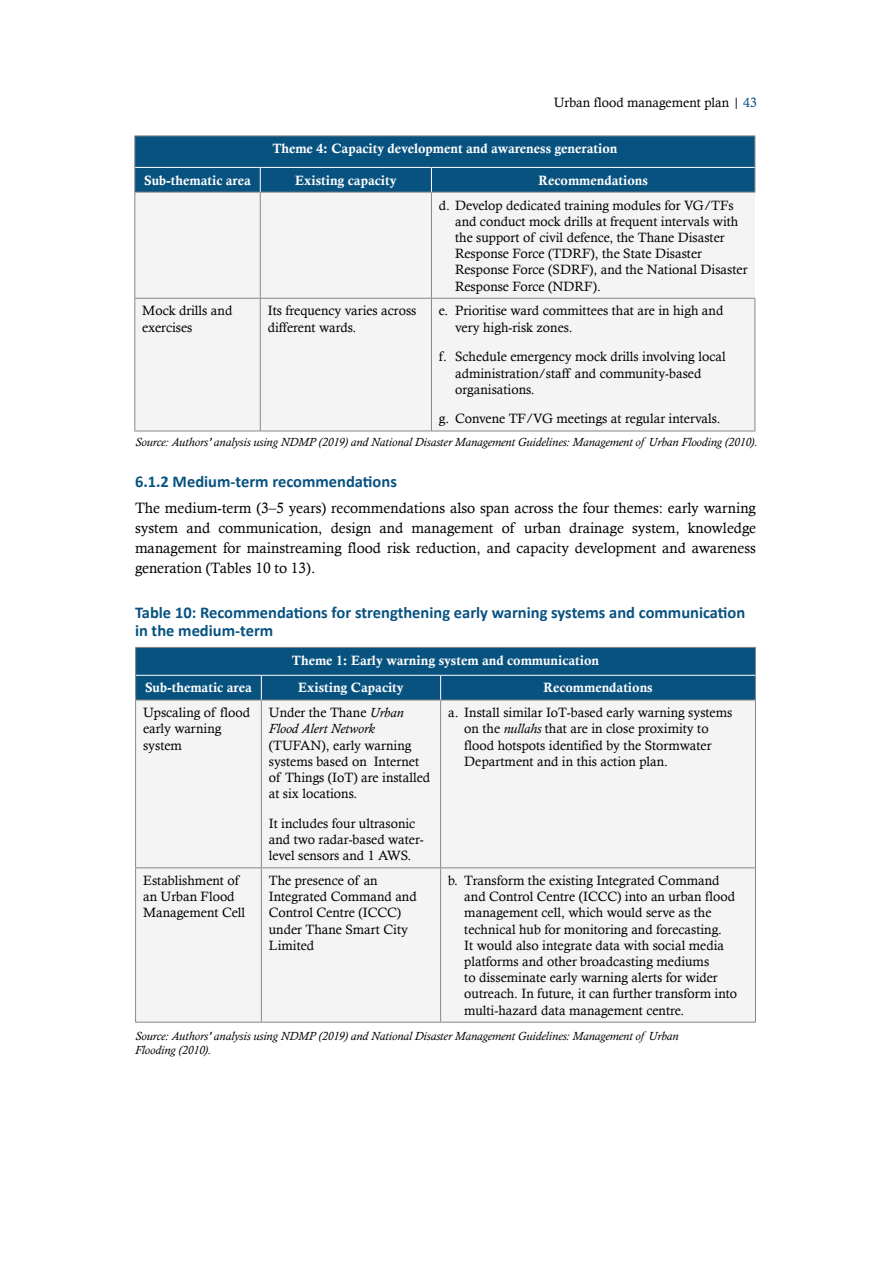
<style>
.page{position:relative;width:891px;height:1269px;background:#fff}
.page>*{position:absolute;margin:0;border:0;box-sizing:border-box;transform-origin:0 0}
.t1{font:700 16.5px/18px "Calibri";color:#085280}
.t2{font:15px/20.2px "Calisto";color:#000;text-align:justify}
.t3{font:13.5px/16.2px "Calisto";color:#000}
.t4{font:13.5px "Calis MT Bol";color:#fff}
.t5{font:italic 13.5px/16.2px "Calisto";color:#000}
.t6{font:italic 12px/14.4px "Calisto";color:#000}
.s1{color:#085280}
.s2{font-style:normal}
.s3{font-style:italic}
</style>
<div class="page">
<div style="left:135px;top:193px;width:620px;height:238px;background:#f4f4f4"></div>
<hr style="left:134px;top:192px;width:126px;height:1px;background:#878787">
<hr style="left:134px;top:193px;width:1px;height:105px;background:#878787">
<hr style="left:260px;top:192px;width:171px;height:1px;background:#878787">
<hr style="left:260px;top:193px;width:1px;height:105px;background:#878787">
<hr style="left:431px;top:192px;width:324px;height:1px;background:#878787">
<hr style="left:431px;top:193px;width:1px;height:105px;background:#878787">
<hr style="left:134px;top:298px;width:126px;height:1px;background:#878787">
<hr style="left:134px;top:299px;width:1px;height:132px;background:#878787">
<hr style="left:260px;top:298px;width:171px;height:1px;background:#878787">
<hr style="left:260px;top:299px;width:1px;height:132px;background:#878787">
<hr style="left:431px;top:298px;width:324px;height:1px;background:#878787">
<hr style="left:431px;top:299px;width:1px;height:132px;background:#878787">
<hr style="left:755px;top:299px;width:1px;height:132px;background:#878787">
<hr style="left:134px;top:431px;width:126px;height:1px;background:#878787">
<hr style="left:260px;top:431px;width:171px;height:1px;background:#878787">
<hr style="left:431px;top:431px;width:324px;height:1px;background:#878787">
<div style="left:134px;top:136px;width:622px;height:56px;background:#085280"></div>
<hr style="left:135px;top:167px;width:125px;height:1px;background:#fff">
<hr style="left:260px;top:167px;width:171px;height:1px;background:#fff">
<hr style="left:431px;top:167px;width:324px;height:1px;background:#fff">
<div style="left:136px;top:701px;width:619px;height:321px;background:#f4f4f4"></div>
<hr style="left:135px;top:700px;width:126px;height:1px;background:#878787">
<hr style="left:135px;top:700px;width:1px;height:167px;background:#878787">
<hr style="left:261px;top:700px;width:180px;height:1px;background:#878787">
<hr style="left:261px;top:700px;width:1px;height:167px;background:#878787">
<hr style="left:441px;top:700px;width:315px;height:1px;background:#878787">
<hr style="left:440px;top:700px;width:1px;height:167px;background:#878787">
<hr style="left:755px;top:700px;width:1px;height:167px;background:#878787">
<hr style="left:135px;top:867px;width:126px;height:1px;background:#878787">
<hr style="left:135px;top:868px;width:1px;height:154px;background:#878787">
<hr style="left:261px;top:867px;width:180px;height:1px;background:#878787">
<hr style="left:261px;top:868px;width:1px;height:154px;background:#878787">
<hr style="left:441px;top:867px;width:315px;height:1px;background:#878787">
<hr style="left:440px;top:868px;width:1px;height:154px;background:#878787">
<hr style="left:755px;top:868px;width:1px;height:154px;background:#878787">
<hr style="left:135px;top:1022px;width:126px;height:1px;background:#878787">
<hr style="left:261px;top:1022px;width:180px;height:1px;background:#878787">
<hr style="left:441px;top:1022px;width:315px;height:1px;background:#878787">
<div style="left:135px;top:647px;width:621px;height:53px;background:#085280"></div>
<hr style="left:136px;top:675px;width:125px;height:1px;background:#fff">
<hr style="left:261px;top:675px;width:180px;height:1px;background:#fff">
<hr style="left:441px;top:675px;width:314px;height:1px;background:#fff">
<p class="t3" style="left:554px;top:95px;width:205px">Urban flood management plan | <span class="s1">43</span></p>
<p class="t4" style="left:272px;top:141px;width:347px">Theme 4: Capacity development and awareness generation</p>
<p class="t4" style="left:144px;top:172px;width:108px">Sub-thematic area</p>
<p class="t4" style="left:295px;top:172px;width:103px">Existing capacity</p>
<p class="t4" style="left:539px;top:172px;width:111px">Recommendations</p>
<p class="t3" style="left:455px;top:197px;width:294px;text-indent:-16px">d. Develop dedicated training modules for VG/TFs and conduct mock drills at frequent intervals with the support of civil defence, the Thane Disaster Response Force (TDRF), the State Disaster Response Force (SDRF), and the National Disaster Response Force (NDRF).</p>
<p class="t3" style="left:142px;top:303px;width:92px">Mock drills and exercises</p>
<p class="t3" style="left:268px;top:303px;width:150px">Its frequency varies across different wards.</p>
<p class="t3" style="left:455px;top:303px;width:270px;text-indent:-16px">e. Prioritise ward committees that are in high and very high-risk zones.</p>
<p class="t3" style="left:455px;top:348px;width:272px;text-indent:-16px">f. Schedule emergency mock drills involving local administration/staff and community-based organisations.</p>
<p class="t3" style="left:439px;top:411px;width:283px">g. Convene TF/VG meetings at regular intervals.</p>
<p class="t6" style="left:135px;top:435px;width:624px">Source: Authors’ analysis using NDMP (2019) and National Disaster Management Guidelines: Management of Urban Flooding (2010).</p>
<p class="t1" style="left:135px;top:472px;width:263px">6.1.2 Medium-term recommendations</p>
<p class="t2" style="left:135px;top:497px;width:623px">The medium-term (3–5 years) recommendations also span across the four themes: early warning system and communication, design and management of urban drainage system, knowledge management for mainstreaming flood risk reduction, and capacity development and awareness generation (Tables 10 to 13).</p>
<p class="t1" style="left:135px;top:604px;width:612px">Table 10: Recommendations for strengthening early warning systems and communication in the medium-term</p>
<p class="t4" style="left:292px;top:652px;width:309px">Theme 1: Early warning system and communication</p>
<p class="t4" style="left:145px;top:680px;width:108px">Sub-thematic area</p>
<p class="t4" style="left:298px;top:680px;width:107px">Existing Capacity</p>
<p class="t4" style="left:543px;top:680px;width:111px">Recommendations</p>
<p class="t3" style="left:143px;top:704px;width:109px">Upscaling of flood early warning system</p>
<p class="t5" style="left:269px;top:705px;width:136px"><span class="s2">Under the Thane</span> Urban<br>Flood Alert Network</p>
<p class="t3" style="left:464px;top:704px;width:270px;text-indent:-16px">a. Install similar IoT-based early warning systems on the <span class="s3">nullahs</span> that are in close proximity to flood hotspots identified by the Stormwater Department and in this action plan.</p>
<p class="t3" style="left:269px;top:737px;width:163px">(TUFAN), early warning systems based on Internet of Things (IoT) are installed at six locations.</p>
<p class="t3" style="left:269px;top:815px;width:156px">It includes four ultrasonic and two radar-based water&shy;level sensors and 1 AWS.</p>
<p class="t3" style="left:143px;top:872px;width:104px">Establishment of an Urban Flood<br>Management Cell</p>
<p class="t3" style="left:269px;top:872px;width:149px">The presence of an<br>Integrated Command and<br>Control Centre (ICCC) under Thane Smart City<br>Limited</p>
<p class="t3" style="left:464px;top:872px;width:274px;text-indent:-16px">b. Transform the existing Integrated Command and Control Centre (ICCC) into an urban flood management cell, which would serve as the technical hub for monitoring and forecasting.<br>It would also integrate data with social media platforms and other broadcasting mediums<br>to disseminate early warning alerts for wider outreach. In future, it can further transform into multi-hazard data management centre.</p>
<p class="t6" style="left:135px;top:1029px;width:545px">Source: Authors’ analysis using NDMP (2019) and National Disaster Management Guidelines: Management of Urban<br>Flooding (2010).</p>
</div>
